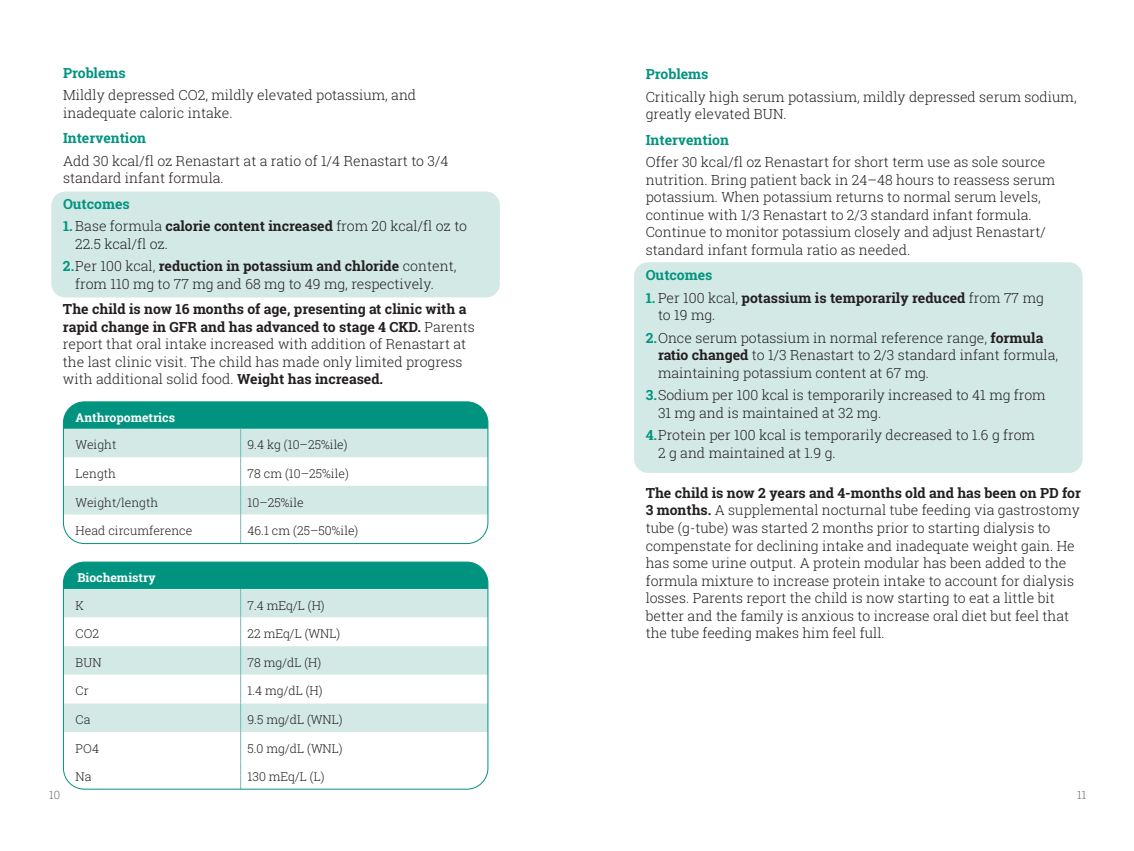
<style>
.page{position:relative;width:1134px;height:851px;background:#fff}
.page>*{position:absolute;margin:0;border:0;box-sizing:border-box;transform-origin:0 0}
.t1{font:300 14px/17.5px "Roboto Slab";color:#231f20}
.t2{font:700 14px/17.5px "Roboto Slab";color:#231f20}
.t3{font:700 14px "Roboto Slab";color:#00937f}
.t4{font:300 12.25px "Roboto Slab";color:#231f20}
.t5{font:700 12.25px "Roboto Slab";color:#fff}
.t6{font:300 11.38px "Roboto Slab";color:#6c6d70}
.s1{font-weight:700;color:#00937f}
.s2{font-weight:700}
.s3{color:#00937f}
.s4{font-weight:300}
</style>
<div class="page">
<div style="left:51px;top:191px;width:449px;height:106px;background:#d3e9e5;border-radius:14px"></div>
<div style="left:634px;top:262px;width:449px;height:211px;background:#d3e9e5;border-radius:14px"></div>
<div style="left:63px;top:402px;width:425px;height:26px;background:#00937f"></div>
<svg style="left:63px;top:428px;width:425px;height:115px"></svg>
<div style="left:63px;top:401px;width:425px;height:143px;border:1px solid #00937f;border-radius:21px"></div>
<div style="left:63px;top:562px;width:425px;height:27px;background:#00937f"></div>
<div style="left:65px;top:589px;width:421px;height:28px;background:#d3e9e5"></div>
<svg style="left:65px;top:617px;width:421px;height:143px"></svg>
<svg style="left:240px;top:589px;width:1px;height:198px"></svg>
<div style="left:63px;top:561px;width:425px;height:228px;border:1px solid #00937f;border-radius:21px"></div>
<p class="t3" style="left:63px;top:63px;width:64px">Problems</p>
<p class="t1" style="left:63px;top:86px;width:355px">Mildly depressed CO2, mildly elevated potassium, and inadequate caloric intake.</p>
<p class="t3" style="left:63px;top:128px;width:85px">Intervention</p>
<p class="t1" style="left:63px;top:151px;width:387px">Add 30 kcal/fl oz Renastart at a ratio of 1/4 Renastart to 3/4 standard infant formula.</p>
<p class="t3" style="left:63px;top:194px;width:68px">Outcomes</p>
<p class="t1" style="left:75px;top:217px;width:393px;text-indent:-12px"><span class="s1">1.</span> Base formula <span class="s2">calorie content increased</span> from 20 kcal/fl oz to<br>22.5 kcal/fl oz.</p>
<p class="t1" style="left:75px;top:257px;width:383px;text-indent:-12px"><span class="s1">2.</span>Per 100 kcal, <span class="s2">reduction in potassium and chloride</span> content, from 110 mg to 77 mg and 68 mg to 49 mg, respectively.</p>
<p class="t1" style="left:63px;top:300px;width:413px"><span class="s2">The child is now 16 months of age, presenting at clinic with a rapid change in GFR and has advanced to stage 4 CKD.</span> Parents report that oral intake increased with addition of Renastart at the last clinic visit. The child has made only limited progress with additional solid food. <span class="s2">Weight has increased.</span></p>
<p class="t5" style="left:76px;top:409px;width:101px">Anthropometrics</p>
<p class="t4" style="left:76px;top:436px;width:42px">Weight</p>
<p class="t4" style="left:247px;top:436px;width:102px">9.4 kg (10–25%ile)</p>
<p class="t4" style="left:76px;top:465px;width:42px">Length</p>
<p class="t4" style="left:247px;top:465px;width:103px">78 cm (10–25%ile)</p>
<p class="t4" style="left:76px;top:493px;width:84px">Weight/length</p>
<p class="t4" style="left:247px;top:493px;width:58px">10–25%ile</p>
<p class="t4" style="left:76px;top:522px;width:118px">Head circumference</p>
<p class="t4" style="left:247px;top:522px;width:112px">46.1 cm (25–50%ile)</p>
<p class="t5" style="left:77px;top:569px;width:80px">Biochemistry</p>
<p class="t4" style="left:76px;top:596px;width:10px">K</p>
<p class="t4" style="left:247px;top:596px;width:79px">7.4 mEq/L (H)</p>
<p class="t4" style="left:76px;top:625px;width:25px">CO2</p>
<p class="t4" style="left:247px;top:625px;width:94px">22 mEq/L (WNL)</p>
<p class="t4" style="left:76px;top:654px;width:27px">BUN</p>
<p class="t4" style="left:247px;top:654px;width:75px">78 mg/dL (H)</p>
<p class="t4" style="left:76px;top:682px;width:14px">Cr</p>
<p class="t4" style="left:247px;top:682px;width:77px">1.4 mg/dL (H)</p>
<p class="t4" style="left:76px;top:711px;width:16px">Ca</p>
<p class="t4" style="left:247px;top:711px;width:97px">9.5 mg/dL (WNL)</p>
<p class="t4" style="left:76px;top:739px;width:25px">PO4</p>
<p class="t4" style="left:247px;top:739px;width:97px">5.0 mg/dL (WNL)</p>
<p class="t4" style="left:76px;top:768px;width:17px">Na</p>
<p class="t4" style="left:247px;top:768px;width:79px">130 mEq/L (L)</p>
<p class="t3" style="left:646px;top:64px;width:64px">Problems</p>
<p class="t1" style="left:646px;top:88px;width:432px">Critically high serum potassium, mildly depressed serum sodium, greatly elevated BUN.</p>
<p class="t3" style="left:646px;top:130px;width:85px">Intervention</p>
<p class="t1" style="left:646px;top:153px;width:411px">Offer 30 kcal/fl oz Renastart for short term use as sole source nutrition. Bring patient back in 24–48 hours to reassess serum potassium. When potassium returns to normal serum levels, continue with 1/3 Renastart to 2/3 standard infant formula.<br>Continue to monitor potassium closely and adjust Renastart/ standard infant formula ratio as needed.</p>
<p class="t3" style="left:646px;top:265px;width:68px">Outcomes</p>
<p class="t2" style="left:658px;top:289px;width:387px;text-indent:-12px"><span class="s3">1.</span> <span class="s4">Per 100 kcal,</span> potassium is temporarily reduced <span class="s4">from 77 mg to 19 mg.</span></p>
<p class="t1" style="left:658px;top:328px;width:402px;text-indent:-12px"><span class="s1">2.</span>Once serum potassium in normal reference range, <span class="s2">formula ratio changed</span> to 1/3 Renastart to 2/3 standard infant formula, maintaining potassium content at 67 mg.</p>
<p class="t1" style="left:658px;top:386px;width:389px;text-indent:-12px"><span class="s1">3.</span>Sodium per 100 kcal is temporarily increased to 41 mg from<br>31 mg and is maintained at 32 mg.</p>
<p class="t1" style="left:658px;top:426px;width:379px;text-indent:-12px"><span class="s1">4.</span>Protein per 100 kcal is temporarily decreased to 1.6 g from<br>2 g and maintained at 1.9 g.</p>
<p class="t1" style="left:646px;top:484px;width:437px"><span class="s2">The child is now 2 years and 4-months old and has been on PD for 3 months.</span> A supplemental nocturnal tube feeding via gastrostomy tube (g-tube) was started 2 months prior to starting dialysis to compenstate for declining intake and inadequate weight gain. He has some urine output. A protein modular has been added to the formula mixture to increase protein intake to account for dialysis losses. Parents report the child is now starting to eat a little bit better and the family is anxious to increase oral diet but feel that the tube feeding makes him feel full.</p>
<p class="t6" style="left:49px;top:787px;width:13px">10</p>
<p class="t6" style="left:1077px;top:787px;width:11px">11</p>
</div>
